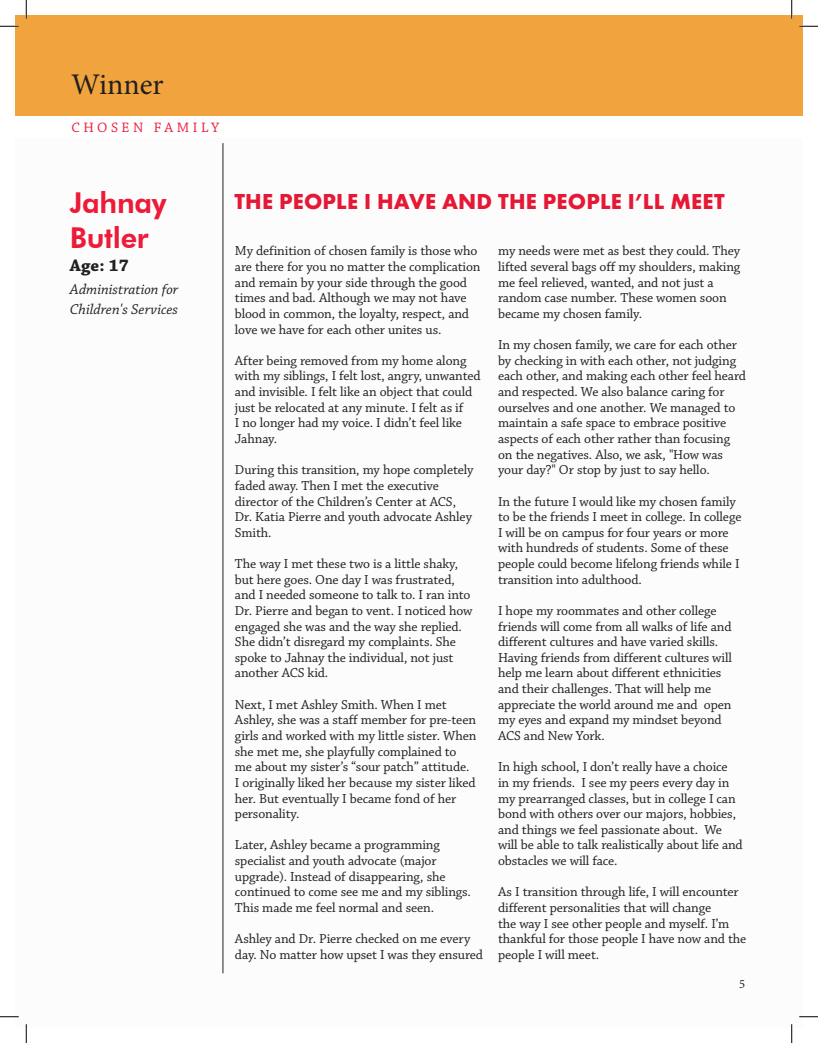
<style>
.page{position:relative;width:818px;height:1043px;background:#fff}
.page>*{position:absolute;margin:0;border:0;box-sizing:border-box;transform-origin:0 0}
.t1{font:30px "Minion Pro";color:#231f20}
.Name{font:800 28.75px/34.5px "Futura BT";letter-spacing:-.01em;color:#ed1a38}
.t2{font:700 22.5px "Futura PT";letter-spacing:.01em;color:#e51836}
.age{font:700 17.5px "Chaparral Pro";color:#231f20}
.org{font:italic 15px/20px "Chaparral Pro";color:#231f20}
.Theme_2{font:14.38px "Chaparral Pro";letter-spacing:.24em;color:#ed1a38}
.Body_Text_-_Essay{font:13.75px/15.6px "Chaparral Pro";letter-spacing:-.01em;color:#231f20}
.t3{font:12.5px "Minion Pro";color:#231f20}
</style>
<div class="page">
<div style="left:15px;top:15px;width:787px;height:101px;background:#f1a43d"></div>
<hr style="left:222px;top:143px;width:1px;height:830px;background:#231f20">
<svg style="left:0;top:25px;width:19px;height:2px"></svg>
<svg style="left:799px;top:25px;width:19px;height:2px"></svg>
<svg style="left:0;top:1016px;width:19px;height:1px"></svg>
<svg style="left:799px;top:1016px;width:19px;height:1px"></svg>
<svg style="left:25px;top:0;width:2px;height:19px"></svg>
<svg style="left:25px;top:1024px;width:2px;height:18px"></svg>
<svg style="left:791px;top:0;width:1px;height:19px"></svg>
<svg style="left:791px;top:1024px;width:1px;height:18px"></svg>
<p class="t1" style="left:71px;top:65px;width:94px">Winner</p>
<p class="Theme_2" style="left:71px;top:119px;width:149px">CHOSEN FAMILY</p>
<p class="Name" style="left:70px;top:185px;width:98px">Jahnay<br>Butler</p>
<p class="age" style="left:70px;top:256px;width:60px">Age: 17</p>
<p class="org" style="left:70px;top:280px;width:110px">Administration for<br>Children's Services</p>
<p class="t2" style="left:234px;top:186px;width:492px">THE PEOPLE I HAVE AND THE PEOPLE I’LL MEET</p>
<p class="Body_Text_-_Essay" style="left:235px;top:244px;width:247px">My definition of chosen family is those who are there for you no matter the complication and remain by your side through the good times and bad. Although we may not have blood in common, the loyalty, respect, and love we have for each other unites us.</p>
<p class="Body_Text_-_Essay" style="left:235px;top:353px;width:247px">After being removed from my home along with my siblings, I felt lost, angry, unwanted and invisible. I felt like an object that could just be relocated at any minute. I felt as if<br>I no longer had my voice. I didn’t feel like Jahnay.</p>
<p class="Body_Text_-_Essay" style="left:235px;top:462px;width:240px">During this transition, my hope completely faded away. Then I met the executive director of the Children’s Center at ACS, Dr. Katia Pierre and youth advocate Ashley Smith.</p>
<p class="Body_Text_-_Essay" style="left:235px;top:556px;width:239px">The way I met these two is a little shaky, but here goes. One day I was frustrated, and I needed someone to talk to. I ran into Dr. Pierre and began to vent. I noticed how engaged she was and the way she replied.<br>She didn’t disregard my complaints. She spoke to Jahnay the individual, not just another ACS kid.</p>
<p class="Body_Text_-_Essay" style="left:235px;top:697px;width:243px">Next, I met Ashley Smith. When I met Ashley, she was a staff member for pre-teen girls and worked with my little sister. When she met me, she playfully complained to me about my sister’s “sour patch” attitude.<br>I originally liked her because my sister liked her. But eventually I became fond of her personality.</p>
<p class="Body_Text_-_Essay" style="left:235px;top:837px;width:237px">Later, Ashley became a programming specialist and youth advocate (major upgrade). Instead of disappearing, she continued to come see me and my siblings.<br>This made me feel normal and seen.</p>
<p class="Body_Text_-_Essay" style="left:235px;top:931px;width:250px">Ashley and Dr. Pierre checked on me every day. No matter how upset I was they ensured</p>
<p class="Body_Text_-_Essay" style="left:498px;top:244px;width:243px">my needs were met as best they could. They lifted several bags off my shoulders, making me feel relieved, wanted, and not just a random case number. These women soon became my chosen family.</p>
<p class="Body_Text_-_Essay" style="left:498px;top:337px;width:249px">In my chosen family, we care for each other by checking in with each other, not judging each other, and making each other feel heard and respected. We also balance caring for ourselves and one another. We managed to maintain a safe space to embrace positive aspects of each other rather than focusing on the negatives. Also, we ask, "How was your day?" Or stop by just to say hello.</p>
<p class="Body_Text_-_Essay" style="left:498px;top:494px;width:245px">In the future I would like my chosen family to be the friends I meet in college. In college I will be on campus for four years or more with hundreds of students. Some of these people could become lifelong friends while I transition into adulthood.</p>
<p class="Body_Text_-_Essay" style="left:498px;top:603px;width:235px">I hope my roommates and other college friends will come from all walks of life and different cultures and have varied skills.<br>Having friends from different cultures will help me learn about different ethnicities and their challenges. That will help me appreciate the world around me and open my eyes and expand my mindset beyond ACS and New York.</p>
<p class="Body_Text_-_Essay" style="left:498px;top:759px;width:246px">In high school, I don’t really have a choice<br>in my friends. I see my peers every day in my prearranged classes, but in college I can bond with others over our majors, hobbies, and things we feel passionate about. We will be able to talk realistically about life and obstacles we will face.</p>
<p class="Body_Text_-_Essay" style="left:498px;top:884px;width:250px">As I transition through life, I will encounter different personalities that will change<br>the way I see other people and myself. I’m thankful for those people I have now and the people I will meet.</p>
<p class="t3" style="left:739px;top:975px;width:7px">5</p>
</div>
